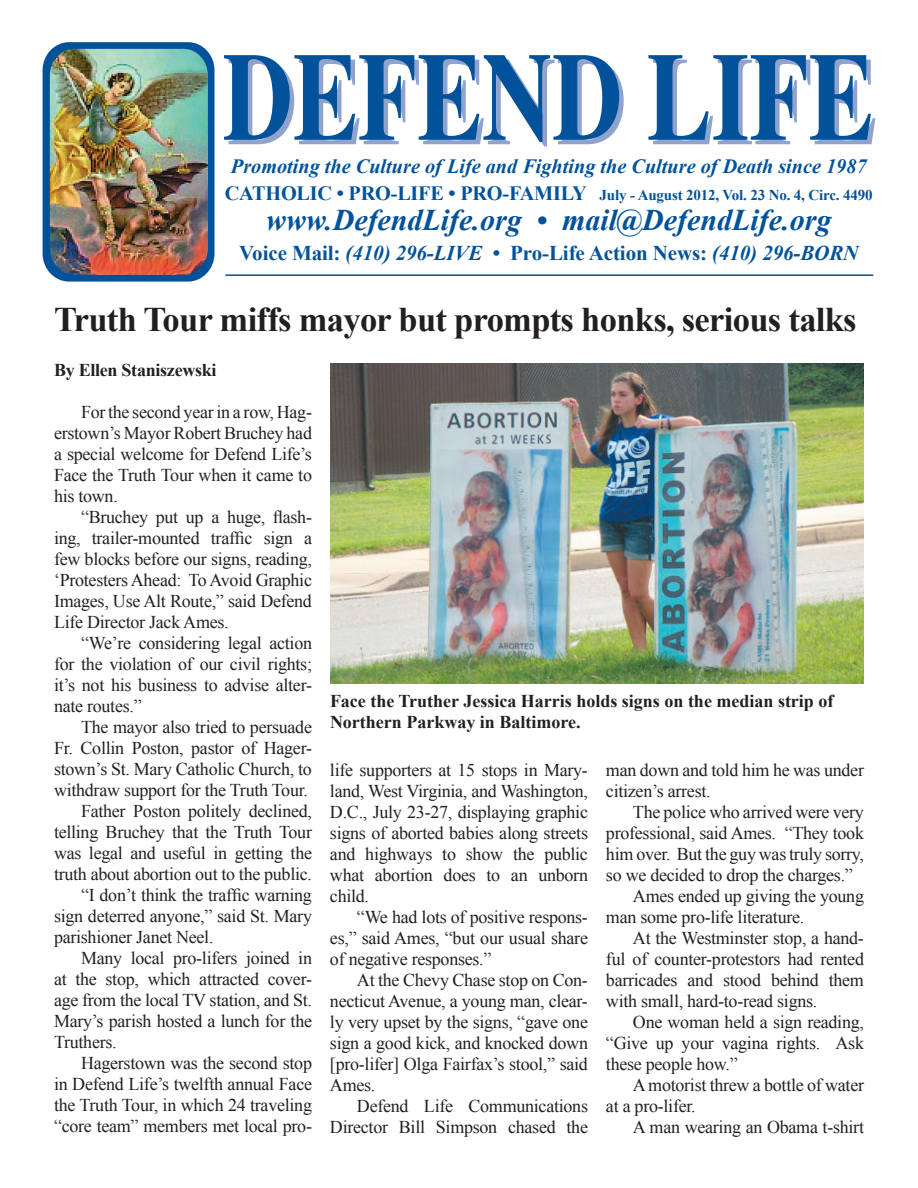
<style>
.page{position:relative;width:918px;height:1188px;background:#fff}
.page>*{position:absolute;margin:0;border:0;box-sizing:border-box;transform-origin:0 0}
.Normal__Web{font:700 34.5px "Times New Roman";letter-spacing:-.02em;color:#231f20}
.t1{font:italic 700 30px "Times New Roman";color:#01529a}
.t2{font:700 21px "Times New Roman";letter-spacing:-.005em;color:#01529a}
.t3{font:italic 700 20.25px "Times New Roman";color:#01529a}
.Normal__Web-2{font:18px/21px "Times New Roman";letter-spacing:-.015em;color:#231f20;text-align:justify}
.Normal__Web-3{font:700 18px/21px "Times New Roman";color:#231f20}
.t4{font:700 15px "Times New Roman";letter-spacing:-.01em;color:#01529a}
.s1{font-size:20.25px}
.s2{font-style:italic}
</style>
<div class="page">
<div style="left:43px;top:42px;width:171px;height:240px;background:#01529a;border-radius:27px"></div>
<img style="left:50px;top:49px;width:158px;height:226px">
<svg style="left:224px;top:55px;width:400px;height:92px"></svg>
<svg style="left:648px;top:55px;width:227px;height:89px"></svg>
<hr style="left:225px;top:274px;width:648px;height:2px;background:#01529a">
<img style="left:330px;top:363px;width:534px;height:321px">
<p class="t3" style="left:231px;top:152px;width:637px">Promoting the Culture of Life and Fighting the Culture of Death since 1987</p>
<p class="t4" style="left:225px;top:184px;width:649px"><span class="s1">CATHOLIC • PRO-LIFE • PRO-FAMILY</span> July - August 2012, Vol. 23 No. 4, Circ. 4490</p>
<p class="t1" style="left:266px;top:199px;width:567px">www.DefendLife.org • mail@DefendLife.org</p>
<p class="t2" style="left:239px;top:238px;width:621px">Voice Mail: <span class="s2">(410) 296-LIVE</span> • Pro-Life Action News: <span class="s2">(410) 296-BORN</span></p>
<p class="Normal__Web" style="left:54px;top:295px;width:804px">Truth Tour miffs mayor but prompts honks, serious talks</p>
<p class="Normal__Web-3" style="left:54px;top:359px;width:164px">By Ellen Staniszewski</p>
<p class="Normal__Web-2" style="left:54px;top:401px;width:260px;text-indent:27px">For the second year in a row, Hag&shy;erstown’s Mayor Robert Bruchey had a special welcome for Defend Life’s Face the Truth Tour when it came to his town.</p>
<p class="Normal__Web-2" style="left:54px;top:506px;width:260px;text-indent:27px">“Bruchey put up a huge, flash&shy;ing, trailer-mounted traffic sign a few blocks before our signs, reading, ‘Protesters Ahead: To Avoid Graphic Images, Use Alt Route,” said Defend Life Director Jack Ames.</p>
<p class="Normal__Web-2" style="left:54px;top:632px;width:260px;text-indent:27px">“We’re considering legal action for the violation of our civil rights; it’s not his business to advise alter&shy;nate routes.”</p>
<p class="Normal__Web-2" style="left:54px;top:716px;width:260px;text-indent:27px">The mayor also tried to persuade Fr. Collin Poston, pastor of Hager&shy;stown’s St. Mary Catholic Church, to withdraw support for the Truth Tour.</p>
<p class="Normal__Web-2" style="left:54px;top:800px;width:260px;text-indent:27px">Father Poston politely declined, telling Bruchey that the Truth Tour was legal and useful in getting the truth about abortion out to the public.</p>
<p class="Normal__Web-2" style="left:54px;top:884px;width:260px;text-indent:27px">“I don’t think the traffic warning sign deterred anyone,” said St. Mary parishioner Janet Neel.</p>
<p class="Normal__Web-2" style="left:54px;top:947px;width:260px;text-indent:27px">Many local pro-lifers joined in at the stop, which attracted cover&shy;age from the local TV station, and St.<br>Mary’s parish hosted a lunch for the Truthers.</p>
<p class="Normal__Web-2" style="left:54px;top:1052px;width:260px;text-indent:27px">Hagerstown was the second stop in Defend Life’s twelfth annual Face the Truth Tour, in which 24 traveling “core team” members met local pro-</p>
<p class="Normal__Web-3" style="left:330px;top:690px;width:505px">Face the Truther Jessica Harris holds signs on the median strip of<br>Northern Parkway in Baltimore.</p>
<p class="Normal__Web-2" style="left:330px;top:759px;width:260px">life supporters at 15 stops in Mary&shy;land, West Virginia, and Washington, D.C., July 23-27, displaying graphic signs of aborted babies along streets and highways to show the public what abortion does to an unborn child.</p>
<p class="Normal__Web-2" style="left:330px;top:906px;width:260px;text-indent:27px">“We had lots of positive respons&shy;es,” said Ames, “but our usual share of negative responses.”</p>
<p class="Normal__Web-2" style="left:330px;top:969px;width:260px;text-indent:27px">At the Chevy Chase stop on Con&shy;necticut Avenue, a young man, clear&shy;ly very upset by the signs, “gave one sign a good kick, and knocked down [pro-lifer] Olga Fairfax’s stool,” said Ames.</p>
<p class="Normal__Web-2" style="left:330px;top:1095px;width:260px;text-align:right">Defend Life Communications<br>Director Bill Simpson chased the</p>
<p class="Normal__Web-2" style="left:606px;top:759px;width:260px">man down and told him he was under citizen’s arrest.</p>
<p class="Normal__Web-2" style="left:606px;top:801px;width:260px;text-indent:27px">The police who arrived were very professional, said Ames. “They took him over. But the guy was truly sorry, so we decided to drop the charges.”</p>
<p class="Normal__Web-2" style="left:606px;top:886px;width:260px;text-indent:27px">Ames ended up giving the young man some pro-life literature.</p>
<p class="Normal__Web-2" style="left:606px;top:928px;width:260px;text-indent:27px">At the Westminster stop, a hand&shy;ful of counter-protestors had rented barricades and stood behind them with small, hard-to-read signs.</p>
<p class="Normal__Web-2" style="left:606px;top:1012px;width:260px;text-indent:27px">One woman held a sign reading, “Give up your vagina rights. Ask these people how.”</p>
<p class="Normal__Web-2" style="left:606px;top:1075px;width:260px;text-indent:27px">A motorist threw a bottle of water at a pro-lifer.</p>
<p class="Normal__Web-2" style="left:633px;top:1117px;width:233px">A man wearing an Obama t-shirt</p>
</div>
